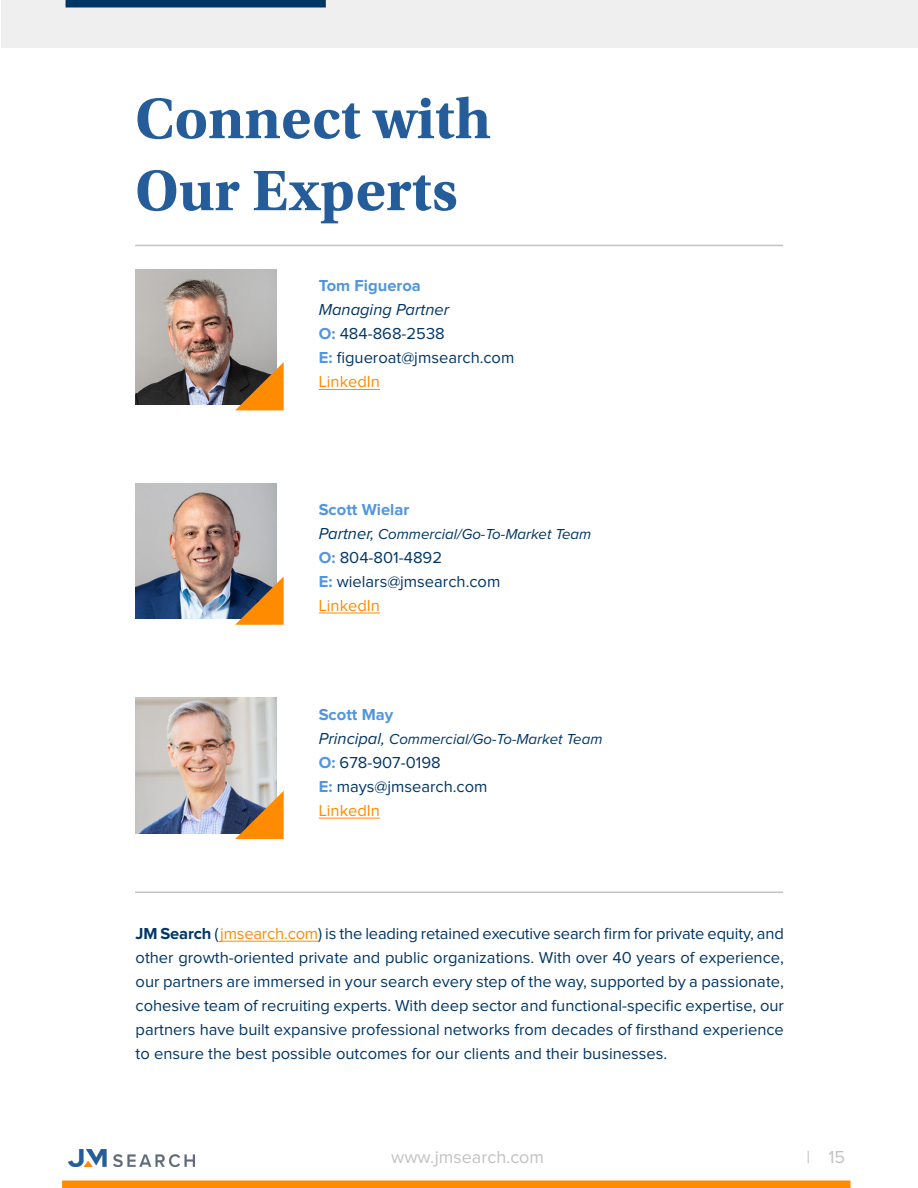
<style>
.page{position:relative;width:918px;height:1188px;background:#fff}
.page>*{position:absolute;margin:0;border:0;box-sizing:border-box;transform-origin:0 0}
.t1{font:700 60px/72px "Utopia Std";color:#245d9a}
.t2{font:18px "Proxima Nova";color:#c1c2c4}
.t3{font:16.5px/24px "Proxima Nova";color:#003666}
.t4{font:700 16.5px "Proxima Nova";color:#5195e1}
.t5{font:italic 15px "Proxima Nova";color:#003666}
.s1{font-style:italic}
.s2{font-weight:700;color:#5195e1}
.s3{color:#ff8b00}
.s4{font-size:16.5px}
.s5{font-weight:700}
</style>
<div class="page">
<img style="left:69px;top:1149px;width:126px;height:17px">
<div style="left:62px;top:1180px;width:788px;height:8px;background:#ff8b00"></div>
<div style="left:2px;top:0;width:916px;height:48px;background:#efeff0"></div>
<div style="left:66px;top:0;width:260px;height:8px;background:#003666"></div>
<hr style="left:135px;top:245px;width:648px;height:1px;background:#c1c2c4">
<hr style="left:319px;top:389px;width:61px;height:1px;background:#ff8b00">
<img style="left:135px;top:269px;width:141px;height:136px">
<svg style="left:235px;top:362px;width:49px;height:48px;background:#a36925"></svg>
<hr style="left:319px;top:818px;width:61px;height:1px;background:#ff8b00">
<img style="left:135px;top:698px;width:142px;height:135px">
<svg style="left:235px;top:791px;width:49px;height:48px;background:#b78349"></svg>
<hr style="left:220px;top:941px;width:98px;height:1px;background:#ff8b00">
<hr style="left:135px;top:892px;width:648px;height:1px;background:#c1c2c4">
<hr style="left:319px;top:613px;width:61px;height:1px;background:#ff8b00">
<img style="left:135px;top:483px;width:142px;height:136px">
<svg style="left:235px;top:576px;width:49px;height:49px;background:#956735"></svg>
<h1 class="t1" style="left:135px;top:83px;width:357px">Connect with<br>Our Experts</h1>
<p class="t4" style="left:319px;top:278px;width:104px">Tom Figueroa</p>
<p class="t3" style="left:319px;top:299px;width:197px"><span class="s1">Managing Partner<br></span><span class="s2">O:</span> 484-868-2538<br><span class="s2">E:</span> figueroat@jmsearch.com<br><span class="s3">LinkedIn</span></p>
<p class="t4" style="left:319px;top:502px;width:92px">Scott Wielar</p>
<p class="t5" style="left:319px;top:523px;width:274px"><span class="s4">Partner,</span> Commercial/Go-To-Market Team</p>
<p class="t3" style="left:319px;top:546px;width:183px"><span class="s2">O:</span> 804-801-4892<br><span class="s2">E:</span> wielars@jmsearch.com<br><span class="s3">LinkedIn</span></p>
<p class="t4" style="left:319px;top:707px;width:76px">Scott May</p>
<p class="t5" style="left:319px;top:728px;width:285px"><span class="s4">Principal,</span> Commercial/Go-To-Market Team</p>
<p class="t3" style="left:319px;top:751px;width:170px"><span class="s2">O:</span> 678-907-0198<br><span class="s2">E:</span> mays@jmsearch.com<br><span class="s3">LinkedIn</span></p>
<p class="t3" style="left:136px;top:922px;width:650px;text-align:justify"><span class="s5">JM Search</span> (<span class="s3">jmsearch.com</span>) is the leading retained executive search firm for private equity, and other growth-oriented private and public organizations. With over 40 years of experience, our partners are immersed in your search every step of the way, supported by a passionate, cohesive team of recruiting experts. With deep sector and functional-specific expertise, our partners have built expansive professional networks from decades of firsthand experience to ensure the best possible outcomes for our clients and their businesses.</p>
<p class="t2" style="left:391px;top:1149px;width:154px">www.jmsearch.com</p>
<p class="t2" style="left:807px;top:1149px;width:40px">| 15</p>
</div>
